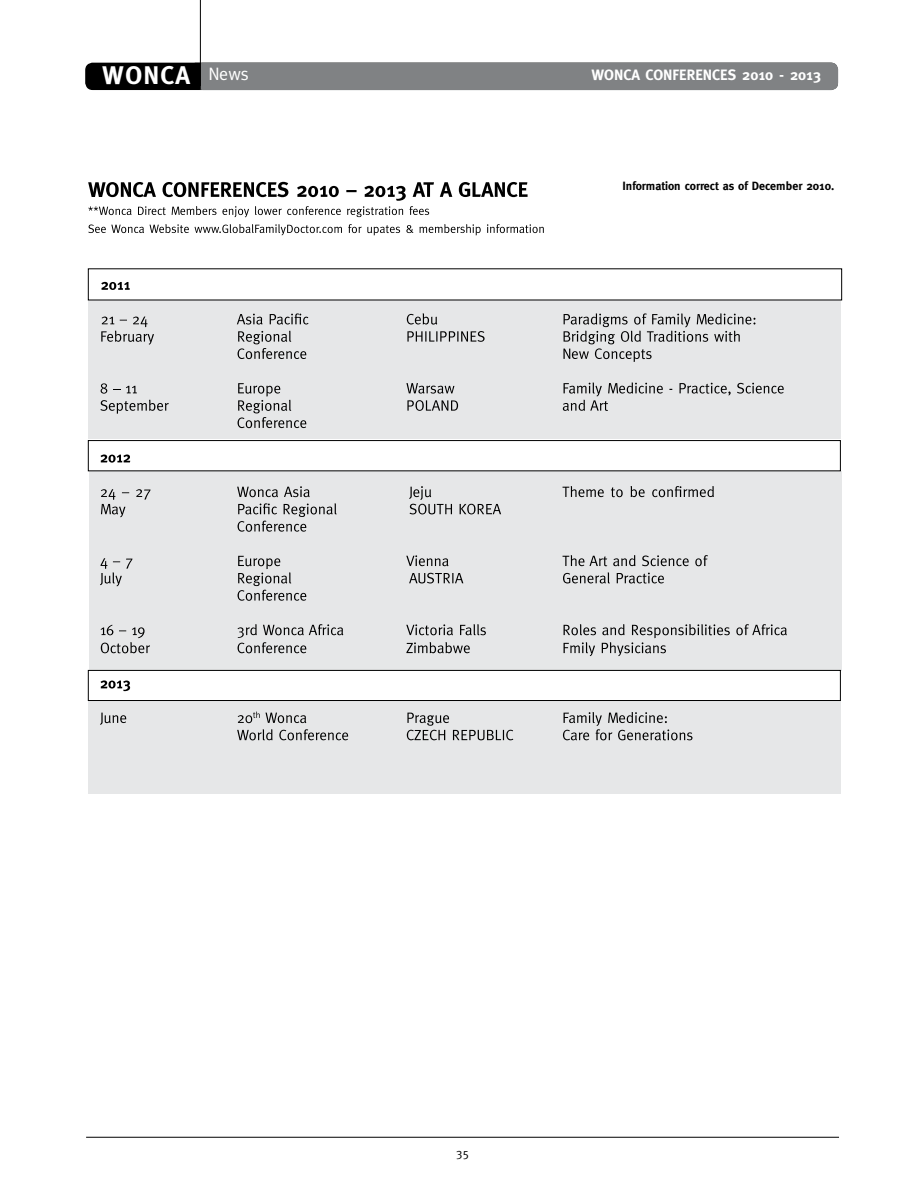
<style>
.page{position:relative;width:923px;height:1200px;background:#fff}
.page>*{position:absolute;margin:0;border:0;box-sizing:border-box;transform-origin:0 0}
.t1{font:700 25.5px "Meta";color:#fff}
.t2{font:700 15px "Meta";color:#fff}
.t3{font:700 12px "Meta";color:#000}
.t4{font:12px "Meta";color:#000}
</style>
<div class="page">
<hr style="left:86px;top:1136px;width:753px;height:1px;background:#000">
<div style="left:86px;top:63px;width:751px;height:26px;background:#000;border-radius:7px"></div>
<div style="left:85px;top:63px;width:753px;height:27px;border:2px solid #000;border-radius:7px"></div>
<div style="left:196px;top:63px;width:642px;height:27px;background:#808284;border-radius:7px"></div>
<div style="left:195px;top:63px;width:6px;height:27px;background:#000"></div>
<hr style="left:200px;top:0;width:1px;height:86px;background:#000">
<div style="left:90px;top:471px;width:752px;height:199px;background:#e6e7e8"></div>
<div style="left:88px;top:300px;width:752px;height:138px;background:#e6e7e8"></div>
<div style="left:88px;top:699px;width:752px;height:93px;background:#e6e7e8"></div>
<div style="left:88px;top:440px;width:752px;height:31px;border:1px solid #000"></div>
<div style="left:88px;top:669px;width:752px;height:31px;border:1px solid #000"></div>
<svg style="left:88px;top:182px;width:439px;height:35px"></svg>
<svg style="left:88px;top:224px;width:456px;height:11px"></svg>
<svg style="left:101px;top:282px;width:29px;height:8px"></svg>
<svg style="left:101px;top:313px;width:654px;height:49px"></svg>
<svg style="left:100px;top:382px;width:683px;height:46px"></svg>
<svg style="left:100px;top:454px;width:30px;height:8px"></svg>
<svg style="left:101px;top:486px;width:613px;height:45px"></svg>
<svg style="left:100px;top:555px;width:608px;height:45px"></svg>
<svg style="left:101px;top:624px;width:686px;height:32px"></svg>
<svg style="left:100px;top:680px;width:30px;height:11px"></svg>
<svg style="left:100px;top:711px;width:592px;height:29px"></svg>
<h1 class="t1" style="left:102px;top:61px;width:148px">WONCA <sup>News</sup></h1>
<p class="t2" style="left:591px;top:66px;width:231px">Wonca Conferences 2010 - 2013</p>
<p class="t3" style="left:622px;top:179px;width:213px">Information correct as of December 2010.</p>
<p class="t4" style="left:456px;top:1144px;width:14px">35</p>
</div>
